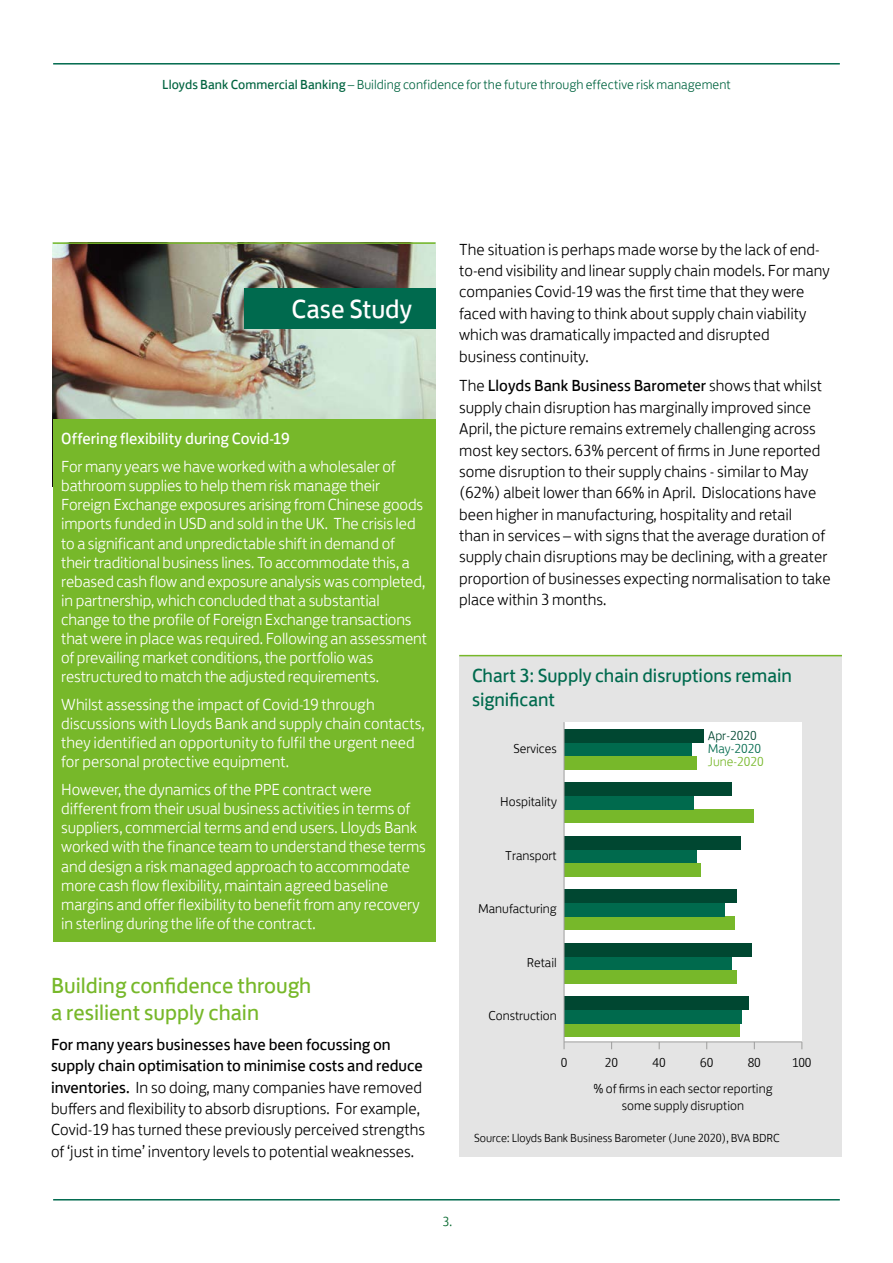
<style>
.page{position:relative;width:893px;height:1263px;background:#fff}
.page>*{position:absolute;margin:0;border:0;box-sizing:border-box;transform-origin:0 0}
.t1{font:27px "Lloyds Bank Jack";color:#fff}
.t2{font:22.5px/27px "Lloyds Bank Jack";color:#77b82a}
.t3{font:19.5px/24px "Lloyds Bank Jack";color:#006a4e}
.t4{font:300 16.5px/19px "Lloyds Bank Jack";letter-spacing:-.005em;color:#fff}
.t5{font:300 16.5px/21.3px "Lloyds Bank Jack";color:#000}
.t6{font:16.5px "Lloyds Bank Jack";color:#fff}
.t7{font:300 13.5px "Lloyds Bank Jack";letter-spacing:.005em;color:#006440}
.t8{font:300 13.5px "Lloyds Bank Jack";color:#00652a}
.t9{font:300 13.2px/16.5px "Lloyds Bank Jack";color:#000;text-align:center}
.t10{font:300 13.2px "Lloyds Bank Jack";color:#77b82a}
.t11{font:300 13.2px "Lloyds Bank Jack";color:#004731}
.t12{font:300 13.2px "Lloyds Bank Jack";color:#006a4d}
.t13{font:300 12px "Lloyds Bank Jack";color:#000}
.s1{font-weight:400}
</style>
<div class="page">
<hr style="left:53px;top:63px;width:787px;height:2px;background:#006a4e">
<hr style="left:53px;top:1199px;width:787px;height:1px;background:#006a4e">
<img style="left:53px;top:244px;width:382px;height:175px">
<hr style="left:53px;top:242px;width:382px;height:2px;background:#77b82a">
<div style="left:244px;top:288px;width:191px;height:40px;background:#006a4e"></div>
<div style="left:53px;top:419px;width:382px;height:523px;background:#77b82a"></div>
<div style="left:459px;top:655px;width:383px;height:502px;background:#e4e4e4"></div>
<hr style="left:459px;top:655px;width:383px;height:1px;background:#77b82a">
<div style="left:564px;top:722px;width:238px;height:320px;background:#fff"></div>
<div style="left:564px;top:809px;width:190px;height:14px;background:#77b82a"></div>
<div style="left:564px;top:756px;width:133px;height:13px;background:#77b82a"></div>
<div style="left:564px;top:863px;width:137px;height:13px;background:#77b82a"></div>
<div style="left:564px;top:916px;width:171px;height:14px;background:#77b82a"></div>
<div style="left:564px;top:970px;width:172px;height:13px;background:#77b82a"></div>
<div style="left:564px;top:1023px;width:176px;height:14px;background:#77b82a"></div>
<div style="left:564px;top:796px;width:130px;height:13px;background:#006a4d"></div>
<div style="left:564px;top:782px;width:168px;height:14px;background:#004731"></div>
<div style="left:564px;top:742px;width:128px;height:14px;background:#006a4d"></div>
<div style="left:564px;top:729px;width:139px;height:13px;background:#004731"></div>
<div style="left:564px;top:849px;width:132px;height:14px;background:#006a4d"></div>
<div style="left:564px;top:836px;width:177px;height:13px;background:#004731"></div>
<div style="left:564px;top:903px;width:161px;height:13px;background:#006a4d"></div>
<div style="left:564px;top:889px;width:173px;height:14px;background:#004731"></div>
<div style="left:564px;top:956px;width:168px;height:14px;background:#006a4d"></div>
<div style="left:564px;top:943px;width:187px;height:13px;background:#004731"></div>
<div style="left:564px;top:1010px;width:177px;height:13px;background:#006a4d"></div>
<div style="left:564px;top:996px;width:184px;height:14px;background:#004731"></div>
<hr style="left:564px;top:1041px;width:238px;height:1px;background:#9d9d9c">
<hr style="left:564px;top:722px;width:1px;height:320px;background:#9d9d9c">
<p class="t7" style="left:162px;top:74px;width:570px"><span class="s1">Lloyds Bank Commercial Banking</span> – Building confidence for the future through effective risk management</p>
<h1 class="t1" style="left:292px;top:287px;width:122px">Case Study</h1>
<p class="t6" style="left:61px;top:426px;width:230px">Offering flexibility during Covid-19</p>
<p class="t4" style="left:61px;top:455px;width:367px">For many years we have worked with a wholesaler of bathroom supplies to help them risk manage their Foreign Exchange exposures arising from Chinese goods imports funded in USD and sold in the UK. The crisis led to a significant and unpredictable shift in demand of their traditional business lines. To accommodate this, a rebased cash flow and exposure analysis was completed, in partnership, which concluded that a substantial change to the profile of Foreign Exchange transactions that were in place was required. Following an assessment of prevailing market conditions, the portfolio was restructured to match the adjusted requirements.</p>
<p class="t4" style="left:61px;top:693px;width:365px">Whilst assessing the impact of Covid-19 through discussions with Lloyds Bank and supply chain contacts, they identified an opportunity to fulfil the urgent need for personal protective equipment.</p>
<p class="t4" style="left:61px;top:778px;width:366px">However, the dynamics of the PPE contract were different from their usual business activities in terms of suppliers, commercial terms and end users. Lloyds Bank worked with the finance team to understand these terms and design a risk managed approach to accommodate more cash flow flexibility, maintain agreed baseline margins and offer flexibility to benefit from any recovery in sterling during the life of the contract.</p>
<h2 class="t2" style="left:51px;top:970px;width:262px">Building confidence through a resilient supply chain</h2>
<p class="t5" style="left:51px;top:1032px;width:376px"><span class="s1">For many years businesses have been focussing on supply chain optimisation to minimise costs and reduce inventories.</span> In so doing, many companies have removed buffers and flexibility to absorb disruptions. For example, Covid-19 has turned these previously perceived strengths of ‘just in time’ inventory levels to potential weaknesses.</p>
<p class="t5" style="left:459px;top:237px;width:372px">The situation is perhaps made worse by the lack of end&shy;to-end visibility and linear supply chain models. For many companies Covid-19 was the first time that they were faced with having to think about supply chain viability which was dramatically impacted and disrupted business continuity.</p>
<p class="t5" style="left:459px;top:374px;width:373px">The <span class="s1">Lloyds Bank Business Barometer</span> shows that whilst supply chain disruption has marginally improved since April, the picture remains extremely challenging across most key sectors. 63% percent of firms in June reported some disruption to their supply chains - similar to May (62%) albeit lower than 66% in April. Dislocations have been higher in manufacturing, hospitality and retail<br>than in services – with signs that the average duration of supply chain disruptions may be declining, with a greater proportion of businesses expecting normalisation to take place within 3 months.</p>
<p class="t3" style="left:472px;top:662px;width:321px">Chart 3: Supply chain disruptions remain significant</p>
<p class="t9" style="left:513px;top:739px;width:45px">Services</p>
<p class="t9" style="left:500px;top:792px;width:58px">Hospitality</p>
<p class="t9" style="left:505px;top:846px;width:53px">Transport</p>
<p class="t9" style="left:478px;top:899px;width:80px">Manufacturing</p>
<p class="t9" style="left:527px;top:953px;width:32px">Retail</p>
<p class="t9" style="left:489px;top:1006px;width:70px">Construction</p>
<p class="t11" style="left:708px;top:725px;width:50px">Apr-2020</p>
<p class="t12" style="left:708px;top:738px;width:55px">May-2020</p>
<p class="t10" style="left:708px;top:751px;width:58px">June-2020</p>
<p class="t9" style="left:748px;top:1053px;width:15px">80</p>
<p class="t9" style="left:561px;top:1053px;width:8px">0</p>
<p class="t9" style="left:605px;top:1053px;width:15px">20</p>
<p class="t9" style="left:652px;top:1053px;width:15px">40</p>
<p class="t9" style="left:700px;top:1053px;width:15px">60</p>
<p class="t9" style="left:792px;top:1053px;width:21px">100</p>
<p class="t9" style="left:593px;top:1079px;width:181px">% of firms in each sector reporting some supply disruption</p>
<p class="t13" style="left:474px;top:1128px;width:307px">Source: Lloyds Bank Business Barometer (June 2020), BVA BDRC</p>
<p class="t8" style="left:443px;top:1211px;width:11px">3.</p>
</div>
